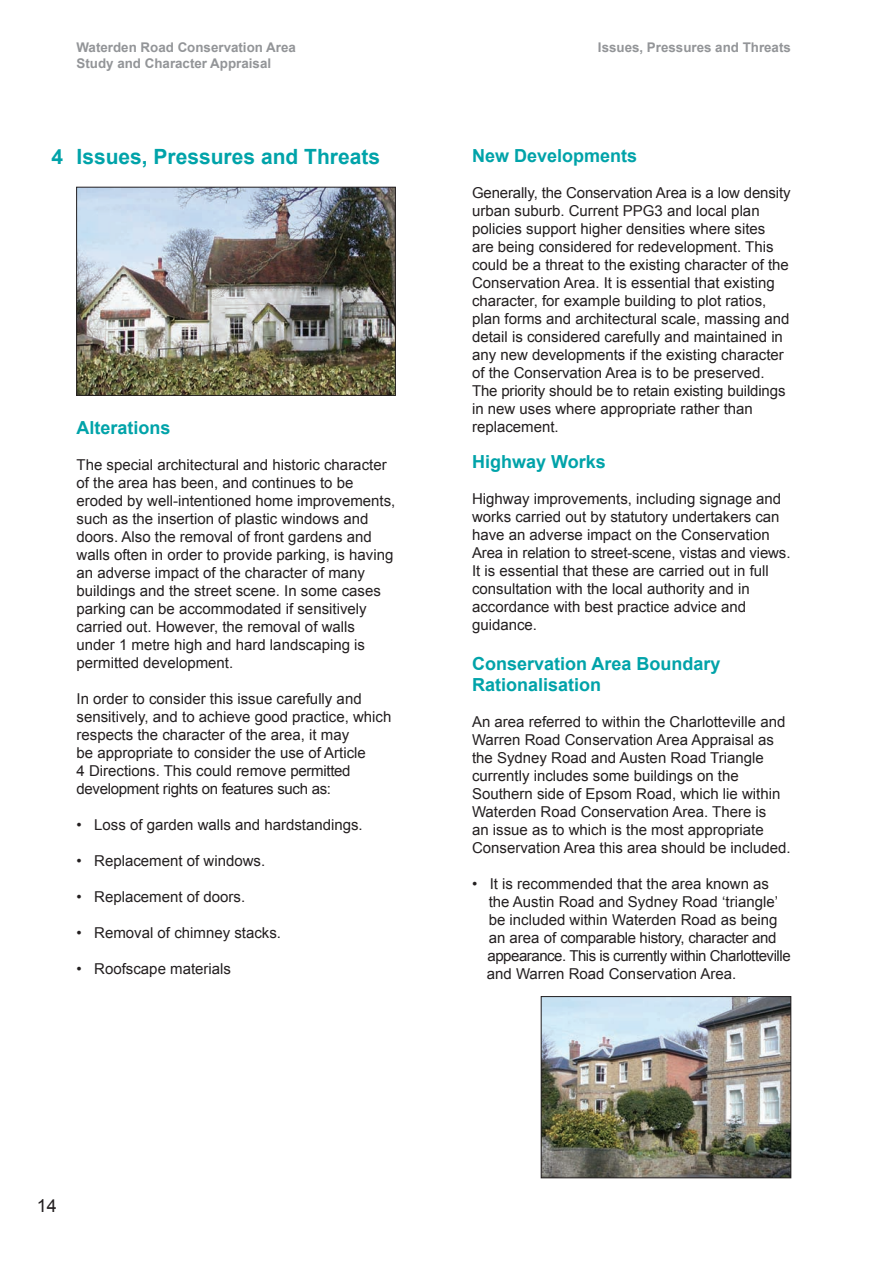
<style>
.page{position:relative;width:893px;height:1263px;background:#fff}
.page>*{position:absolute;margin:0;border:0;box-sizing:border-box;transform-origin:0 0}
.t1{font:700 21px "Arial";color:#00a3a9}
.t2{font:700 18px/21.6px "Arial";color:#00a3a9}
.t3{font:18px "Arial";color:#231f20}
.t4{font:15px/18px "Arial";color:#231f20}
.t5{font:700 13.35px/16px "Arial";color:#939598}
</style>
<div class="page">
<img style="left:79px;top:189px;width:314px;height:204px">
<div style="left:77px;top:187px;width:318px;height:208px;border:1px solid #231f20"></div>
<img style="left:543px;top:998px;width:246px;height:178px">
<div style="left:541px;top:996px;width:250px;height:182px;border:1px solid #231f20"></div>
<p class="t5" style="left:77px;top:40px;width:221px">Waterden Road Conservation Area<br>Study and Character Appraisal</p>
<p class="t5" style="left:598px;top:40px;width:194px">Issues, Pressures and Threats</p>
<h1 class="t1" style="left:52px;top:143px;width:330px">4 Issues, Pressures and Threats</h1>
<p class="t2" style="left:77px;top:418px;width:96px">Alterations</p>
<p class="t4" style="left:77px;top:456px;width:320px">The special architectural and historic character of the area has been, and continues to be eroded by well-intentioned home improvements, such as the insertion of plastic windows and doors. Also the removal of front gardens and walls often in order to provide parking, is having an adverse impact of the character of many buildings and the street scene. In some cases parking can be accommodated if sensitively carried out. However, the removal of walls under 1 metre high and hard landscaping is permitted development.</p>
<p class="t4" style="left:77px;top:690px;width:316px">In order to consider this issue carefully and sensitively, and to achieve good practice, which respects the character of the area, it may<br>be appropriate to consider the use of Article<br>4 Directions. This could remove permitted development rights on features such as:</p>
<p class="t4" style="left:77px;top:816px;width:288px">• Loss of garden walls and hardstandings.</p>
<p class="t4" style="left:77px;top:852px;width:190px">• Replacement of windows.</p>
<p class="t4" style="left:77px;top:888px;width:170px">• Replacement of doors.</p>
<p class="t4" style="left:77px;top:924px;width:206px">• Removal of chimney stacks.</p>
<p class="t4" style="left:77px;top:960px;width:156px">• Roofscape materials</p>
<p class="t2" style="left:472px;top:145px;width:167px">New Developments</p>
<p class="t4" style="left:472px;top:184px;width:320px">Generally, the Conservation Area is a low density urban suburb. Current PPG3 and local plan policies support higher densities where sites are being considered for redevelopment. This could be a threat to the existing character of the Conservation Area. It is essential that existing character, for example building to plot ratios, plan forms and architectural scale, massing and detail is considered carefully and maintained in any new developments if the existing character of the Conservation Area is to be preserved.<br>The priority should be to retain existing buildings in new uses where appropriate rather than replacement.</p>
<p class="t2" style="left:472px;top:451px;width:135px">Highway Works</p>
<p class="t4" style="left:472px;top:490px;width:320px">Highway improvements, including signage and works carried out by statutory undertakers can have an adverse impact on the Conservation Area in relation to street-scene, vistas and views.<br>It is essential that these are carried out in full consultation with the local authority and in accordance with best practice advice and guidance.</p>
<p class="t2" style="left:472px;top:653px;width:250px">Conservation Area Boundary<br>Rationalisation</p>
<p class="t4" style="left:472px;top:713px;width:320px">An area referred to within the Charlotteville and Warren Road Conservation Area Appraisal as the Sydney Road and Austen Road Triangle currently includes some buildings on the Southern side of Epsom Road, which lie within Waterden Road Conservation Area. There is<br>an issue as to which is the most appropriate Conservation Area this area should be included.</p>
<p class="t4" style="left:487px;top:875px;width:305px;text-indent:-15px">• It is recommended that the area known as the Austin Road and Sydney Road ‘triangle’ be included within Waterden Road as being an area of comparable history, character and appearance. This is currently within Charlotteville and Warren Road Conservation Area.</p>
<p class="t3" style="left:37px;top:1194px;width:22px">14</p>
</div>
